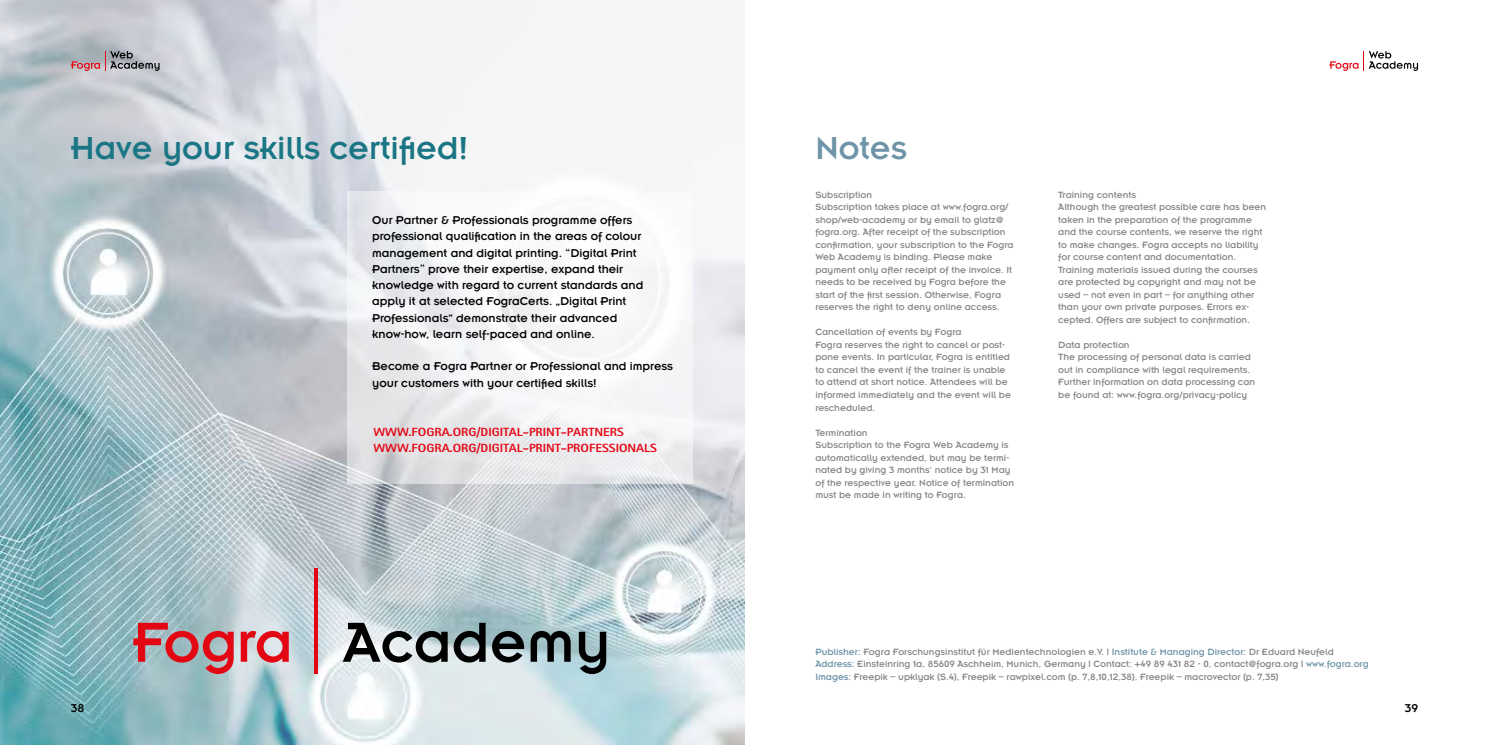
<style>
.page{position:relative;width:1489px;height:745px;background:#fff}
.page>*{position:absolute;margin:0;border:0;box-sizing:border-box;transform-origin:0 0}
.t1{font:35px "Insignia LT Std";color:#1a7685}
.t2{font:35px "Insignia LT Std";color:#6e94a8}
.t3{font:12.5px/16.2px "Insignia LT Std";color:#000}
.t4{font:800 11.88px/16.2px "Rotis Sans Serif Std";color:#e30613;scale:1.1 1}
.t5{font:10px/12.5px "Insignia LT Std";color:#878787}
.s1{font-family:"Rotis Serif Pro"}
.s2{color:#6e94a8}
</style>
<div class="page">
<img style="left:0;top:0;width:744px;height:744px">
<svg style="left:343px;top:622px;width:263px;height:51px;background:#889699"></svg>
<hr style="left:314px;top:568px;width:3px;height:105px;background:#e30613">
<svg style="left:133px;top:622px;width:101px;height:51px;background:#b77c84"></svg>
<svg style="left:241px;top:630px;width:48px;height:32px;background:#dd6d76"></svg>
<svg style="left:346px;top:191px;width:346px;height:293px;fill:#f5f5f6"></svg>
<svg style="left:1329px;top:51px;width:88px;height:20px"></svg>
<svg style="left:71px;top:51px;width:88px;height:20px;background:#a399a0"></svg>
<h1 class="t1" style="left:71px;top:130px;width:399px">Have your skills certified!</h1>
<p class="t3" style="left:372px;top:212px;width:273px">Our Partner &amp; Professionals programme offers professional qualification in the areas of colour management and digital printing. <span class="s1">“</span>Digital Print Partners<span class="s1">”</span> prove their expertise, expand their knowledge with regard to current standards and apply it at selected FograCerts. „Digital Print Professionals“ demonstrate their advanced know-how, learn self-paced and online.</p>
<p class="t3" style="left:372px;top:358px;width:302px">Become a Fogra Partner or Professional and impress your customers with your certified skills!</p>
<p class="t4" style="left:373px;top:423px;width:259px">WWW.FOGRA.ORG/DIGITAL-PRINT-PARTNERS<br>WWW.FOGRA.ORG/DIGITAL-PRINT-PROFESSIONALS</p>
<h1 class="t2" style="left:815px;top:130px;width:93px">Notes</h1>
<p class="t5" style="left:815px;top:188px;width:200px">Subscription<br>Subscription takes place at www.fogra.org/ shop/web-academy or by email to glatz@ fogra.org. After receipt of the subscription confirmation, your subscription to the Fogra Web Academy is binding. Please make payment only after receipt of the invoice. It needs to be received by Fogra before the start of the first session. Otherwise, Fogra reserves the right to deny online access.</p>
<p class="t5" style="left:815px;top:326px;width:197px">Cancellation of events by Fogra<br>Fogra reserves the right to cancel or post&shy;pone events. In particular, Fogra is entitled to cancel the event if the trainer is unable to attend at short notice. Attendees will be informed immediately and the event will be rescheduled.</p>
<p class="t5" style="left:815px;top:426px;width:200px">Termination<br>Subscription to the Fogra Web Academy is automatically extended, but may be termi&shy;nated by giving 3 months‘ notice by 31 May of the respective year. Notice of termination must be made in writing to Fogra.</p>
<p class="t5" style="left:1058px;top:188px;width:209px">Training contents<br>Although the greatest possible care has been taken in the preparation of the programme and the course contents, we reserve the right to make changes. Fogra accepts no liability for course content and documentation.<br>Training materials issued during the courses are protected by copyright and may not be used – not even in part – for anything other than your own private purposes. Errors ex&shy;cepted. Offers are subject to confirmation.</p>
<p class="t5" style="left:1058px;top:338px;width:198px">Data protection<br>The processing of personal data is carried out in compliance with legal requirements.<br>Further information on data processing can be found at: www.fogra.org/privacy-policy</p>
<p class="t5" style="left:815px;top:644px;width:555px"><span class="s2">Publisher:</span> Fogra Forschungsinstitut für Medientechnologien e.V. | <span class="s2">Institute &amp; Managing Director:</span> Dr Eduard Neufeld<br><span class="s2">Address:</span> Einsteinring 1a, 85609 Aschheim, Munich, Germany | Contact: +49 89 431 82 - 0, contact@fogra.org | <span class="s2">www.fogra.org<br>Images:</span> Freepik – upklyak (S.4), Freepik – rawpixel.com (p. 7,8,10,12,38), Freepik – macrovector (p. 7,35)</p>
<p class="t3" style="left:71px;top:699px;width:15px">38</p>
<p class="t3" style="left:1404px;top:699px;width:15px">39</p>
</div>
